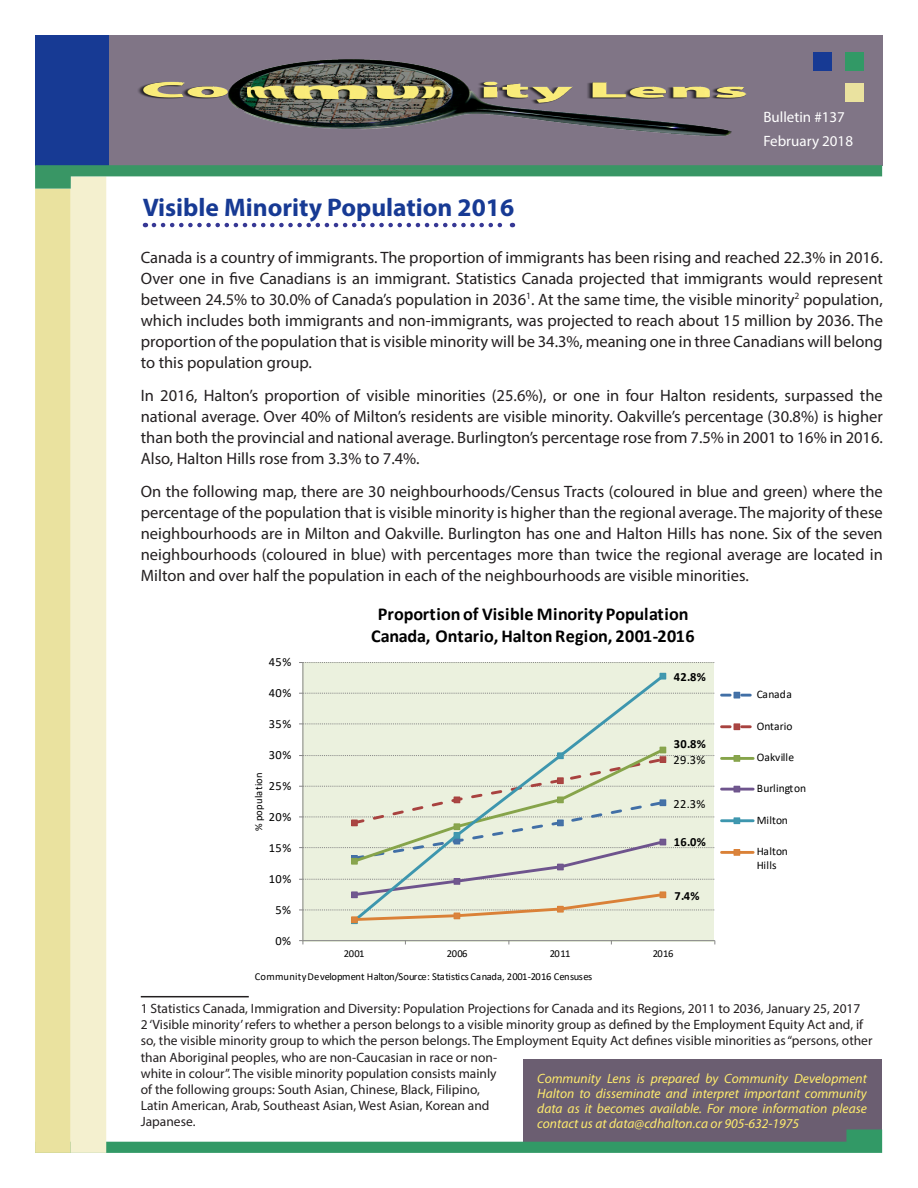
<style>
.page{position:relative;width:918px;height:1188px;background:#fff}
.page>*{position:absolute;margin:0;border:0;box-sizing:border-box;transform-origin:0 0}
.Headline{font:700 25.5px "Myriad Pro";color:#173a94}
.t1{font:700 18.15px/22px "Calibri";color:#000;text-align:center}
.t2{font:16.5px/21px "Myriad Pro";color:#231f20;text-align:justify}
.Masthead{font:15px "Myriad Pro";color:#fff}
.t3{font:13.5px/16.2px "Myriad Pro";color:#231f20}
.t4{font:italic 13.5px/15px "Myriad Pro";color:#ffec6d;text-align:justify}
.t5{font:12.45px "Calibri";letter-spacing:.03em;color:#000}
.t6{font:700 12.45px "Calibri";color:#000}
.t7{font:11.55px/14.1px "Calibri";letter-spacing:.005em;color:#000}
.t8{font:11.55px "Calibri";letter-spacing:-.015em;color:#000}
.t9{font:10.5px "Calibri";letter-spacing:.015em;color:#000}
</style>
<div class="page">
<div style="left:523px;top:1060px;width:359px;height:92px;background:#6b5e71"></div>
<div style="left:109px;top:35px;width:774px;height:130px;background:#807586"></div>
<div style="left:35px;top:35px;width:74px;height:130px;background:#173a94"></div>
<svg style="left:106px;top:1129px;width:776px;height:24px"></svg>
<div style="left:35px;top:189px;width:36px;height:964px;background:#eae29f"></div>
<div style="left:71px;top:177px;width:35px;height:976px;background:#f4f0cf"></div>
<svg style="left:35px;top:165px;width:847px;height:24px"></svg>
<div style="left:845px;top:52px;width:18px;height:18px;background:#329966"></div>
<div style="left:845px;top:84px;width:18px;height:18px;background:#eae29f"></div>
<div style="left:813px;top:52px;width:19px;height:18px;background:#173a94"></div>
<svg style="left:154px;top:223px;width:359px;height:4px"></svg>
<hr style="left:141px;top:996px;width:108px;height:1px;background:#231f20">
<img style="left:138px;top:59px;width:609px;height:77px">
<div style="left:302px;top:662px;width:412px;height:279px;background:#ebf1de"></div>
<hr style="left:302px;top:663px;width:1px;height:278px;background:#868686">
<svg style="left:299px;top:723px;width:416px;height:1px"></svg>
<svg style="left:299px;top:693px;width:416px;height:1px"></svg>
<svg style="left:299px;top:662px;width:416px;height:1px"></svg>
<hr style="left:303px;top:940px;width:412px;height:1px;background:#868686">
<svg style="left:351px;top:672px;width:316px;height:253px"></svg>
<div style="left:660px;top:673px;width:6px;height:7px;border:1px solid #3d96ae"></div>
<svg style="left:299px;top:746px;width:416px;height:178px"></svg>
<div style="left:660px;top:891px;width:6px;height:7px;border:1px solid #da8137"></div>
<svg style="left:722px;top:692px;width:30px;height:6px"></svg>
<svg style="left:722px;top:724px;width:30px;height:6px"></svg>
<div style="left:734px;top:723px;width:6px;height:7px;border:1px solid #a8423f"></div>
<hr style="left:722px;top:757px;width:31px;height:3px;background:#86a44a">
<div style="left:734px;top:755px;width:6px;height:7px;border:1px solid #86a44a"></div>
<hr style="left:722px;top:788px;width:31px;height:3px;background:#6e548d">
<svg style="left:734px;top:786px;width:6px;height:6px"></svg>
<hr style="left:722px;top:819px;width:31px;height:3px;background:#3d96ae">
<div style="left:734px;top:817px;width:6px;height:7px;border:1px solid #3d96ae"></div>
<hr style="left:722px;top:851px;width:31px;height:3px;background:#da8137">
<div style="left:734px;top:849px;width:6px;height:7px;border:1px solid #da8137"></div>
<p class="Masthead" style="left:763px;top:108px;width:83px">Bulletin #137</p>
<p class="Masthead" style="left:763px;top:132px;width:91px">February 2018</p>
<p class="Headline" style="left:143px;top:191px;width:373px">Visible Minority Population 2016</p>
<p class="t2" style="left:141px;top:247px;width:744px">Canada is a country of immigrants. The proportion of immigrants has been rising and reached 22.3% in 2016.<br>Over one in five Canadians is an immigrant. Statistics Canada projected that immigrants would represent between 24.5% to 30.0% of Canada’s population in 2036<sup>1</sup>. At the same time, the visible minority<sup>2</sup> population, which includes both immigrants and non-immigrants, was projected to reach about 15 million by 2036. The proportion of the population that is visible minority will be 34.3%, meaning one in three Canadians will belong to this population group.</p>
<p class="t2" style="left:141px;top:385px;width:744px">In 2016, Halton’s proportion of visible minorities (25.6%), or one in four Halton residents, surpassed the national average. Over 40% of Milton’s residents are visible minority. Oakville’s percentage (30.8%) is higher than both the provincial and national average. Burlington’s percentage rose from 7.5% in 2001 to 16% in 2016.<br>Also, Halton Hills rose from 3.3% to 7.4%.</p>
<p class="t2" style="left:141px;top:481px;width:744px">On the following map, there are 30 neighbourhoods/Census Tracts (coloured in blue and green) where the percentage of the population that is visible minority is higher than the regional average. The majority of these neighbourhoods are in Milton and Oakville. Burlington has one and Halton Hills has none. Six of the seven neighbourhoods (coloured in blue) with percentages more than twice the regional average are located in Milton and over half the population in each of the neighbourhoods are visible minorities.</p>
<p class="t5" style="left:269px;top:653px;width:24px">45%</p>
<p class="t5" style="left:269px;top:684px;width:24px">40%</p>
<p class="t5" style="left:269px;top:715px;width:24px">35%</p>
<p class="t5" style="left:269px;top:746px;width:24px">30%</p>
<p class="t9" style="left:251px;top:831px;width:60px;rotate:-90deg">% population</p>
<p class="t5" style="left:269px;top:777px;width:24px">25%</p>
<p class="t5" style="left:269px;top:808px;width:24px">20%</p>
<p class="t5" style="left:269px;top:839px;width:24px">15%</p>
<p class="t5" style="left:269px;top:870px;width:24px">10%</p>
<p class="t5" style="left:275px;top:901px;width:17px">5%</p>
<p class="t5" style="left:275px;top:932px;width:17px">0%</p>
<p class="t1" style="left:371px;top:603px;width:325px">Proportion of Visible Minority Population<br>Canada, Ontario, Halton Region, 2001-2016</p>
<p class="t6" style="left:674px;top:668px;width:34px">42.8%</p>
<p class="t6" style="left:674px;top:735px;width:34px">30.8%</p>
<p class="t5" style="left:674px;top:751px;width:33px">29.3%</p>
<p class="t5" style="left:674px;top:795px;width:33px">22.3%</p>
<p class="t6" style="left:674px;top:834px;width:34px">16.0%</p>
<p class="t6" style="left:674px;top:887px;width:27px">7.4%</p>
<p class="t9" style="left:344px;top:946px;width:22px">2001</p>
<p class="t9" style="left:447px;top:946px;width:22px">2006</p>
<p class="t9" style="left:550px;top:946px;width:22px">2011</p>
<p class="t9" style="left:653px;top:946px;width:22px">2016</p>
<p class="t9" style="left:255px;top:969px;width:339px">CommunityDevelopment Halton/Source: Statistics Canada, 2001-2016 Censuses</p>
<p class="t7" style="left:757px;top:687px;width:37px">Canada</p>
<p class="t7" style="left:757px;top:718px;width:37px">Ontario</p>
<p class="t7" style="left:757px;top:750px;width:39px">Oakville</p>
<p class="t8" style="left:757px;top:780px;width:51px">Burlington</p>
<p class="t7" style="left:757px;top:812px;width:32px">Milton</p>
<p class="t7" style="left:757px;top:844px;width:32px">Halton<br>Hills</p>
<p class="t3" style="left:141px;top:1000px;width:721px">1 Statistics Canada, Immigration and Diversity: Population Projections for Canada and its Regions, 2011 to 2036, January 25, 2017</p>
<p class="t3" style="left:141px;top:1016px;width:733px">2 ‘Visible minority’ refers to whether a person belongs to a visible minority group as defined by the Employment Equity Act and, if so, the visible minority group to which the person belongs. The Employment Equity Act defines visible minorities as “persons, other than Aboriginal peoples, who are non-Caucasian in race or non-<br>white in colour”. The visible minority population consists mainly<br>of the following groups: South Asian, Chinese, Black, Filipino,<br>Latin American, Arab, Southeast Asian, West Asian, Korean and<br>Japanese.</p>
<p class="t4" style="left:537px;top:1070px;width:331px">Community Lens is prepared by Community Development Halton to disseminate and interpret important community data as it becomes available. For more information please contact us at data@cdhalton.ca or 905-632-1975</p>
</div>
